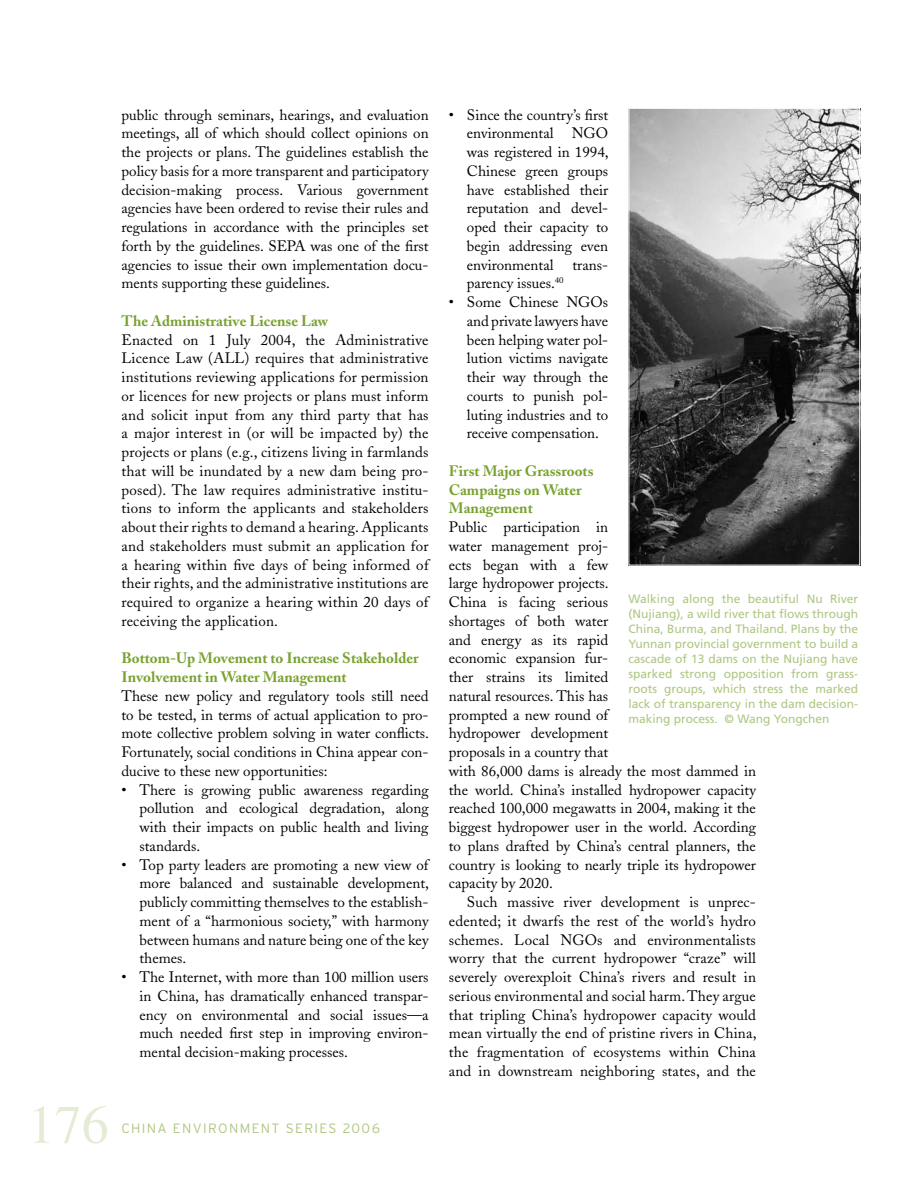
<style>
.page{position:relative;width:918px;height:1188px;background:#fff}
.page>*{position:absolute;margin:0;border:0;box-sizing:border-box;transform-origin:0 0}
.t1{font:54px "Times";color:#e4ecd5}
.t2{font:15px/18.8px "Adobe Caslon";color:#000;text-align:justify}
.t3{font:700 15px/18.8px "Adobe Caslon";color:#78a22f}
.t4{font:300 13.5px "Interstate";letter-spacing:.1em;color:#aec782}
.t5{font:12px/15px "Frutiger";color:#aec782;text-align:justify}
</style>
<div class="page">
<img style="left:630px;top:110px;width:228px;height:454px">
<div style="left:628px;top:108px;width:232px;height:458px;border:1px solid #fff"></div>
<p class="t2" style="left:122px;top:105px;width:309px">public through seminars, hearings, and evaluation meetings, all of which should collect opinions on the projects or plans. The guidelines establish the policy basis for a more transparent and participatory decision-making process. Various government agencies have been ordered to revise their rules and regulations in accordance with the principles set forth by the guidelines. SEPA was one of the first agencies to issue their own implementation docu&shy;ments supporting these guidelines.</p>
<p class="t3" style="left:122px;top:311px;width:208px">The Administrative License Law</p>
<p class="t2" style="left:122px;top:330px;width:309px">Enacted on 1 July 2004, the Administrative Licence Law (ALL) requires that administrative institutions reviewing applications for permission or licences for new projects or plans must inform and solicit input from any third party that has a major interest in (or will be impacted by) the projects or plans (e.g., citizens living in farmlands that will be inundated by a new dam being pro&shy;posed). The law requires administrative institu&shy;tions to inform the applicants and stakeholders about their rights to demand a hearing. Applicants and stakeholders must submit an application for a hearing within five days of being informed of their rights, and the administrative institutions are required to organize a hearing within 20 days of receiving the application.</p>
<p class="t3" style="left:122px;top:649px;width:299px">Bottom-Up Movement to Increase Stakeholder<br>Involvement in Water Management</p>
<p class="t2" style="left:122px;top:687px;width:309px">These new policy and regulatory tools still need to be tested, in terms of actual application to pro&shy;mote collective problem solving in water conflicts.<br>Fortunately, social conditions in China appear con&shy;ducive to these new opportunities:</p>
<p class="t2" style="left:140px;top:780px;width:291px;text-indent:-18px">• There is growing public awareness regarding pollution and ecological degradation, along with their impacts on public health and living standards.</p>
<p class="t2" style="left:140px;top:855px;width:291px;text-indent:-18px">• Top party leaders are promoting a new view of more balanced and sustainable development, publicly committing themselves to the establish&shy;ment of a “harmonious society,” with harmony between humans and nature being one of the key themes.</p>
<p class="t2" style="left:140px;top:968px;width:291px;text-indent:-18px">• The Internet, with more than 100 million users in China, has dramatically enhanced transpar&shy;ency on environmental and social issues—a much needed first step in improving environ&shy;mental decision-making processes.</p>
<h1 class="t1" style="left:28px;top:1094px;width:82px">176</h1>
<p class="t4" style="left:122px;top:1121px;width:260px">CHINA ENVIRONMENT SERIES 2006</p>
<p class="t2" style="left:467px;top:105px;width:143px;text-indent:-18px">• Since the country’s first environmental NGO was registered in 1994, Chinese green groups have established their reputation and devel&shy;oped their capacity to begin addressing even environmental</p>
<p class="t2" style="left:572px;top:255px;width:37px">trans-</p>
<p class="t2" style="left:467px;top:274px;width:98px">parency issues.<sup>40</sup></p>
<p class="t2" style="left:467px;top:293px;width:143px;text-indent:-18px">• Some Chinese NGOs and private lawyers have been helping water pol&shy;lution victims navigate their way through the courts to punish pol&shy;luting industries and to receive compensation.</p>
<p class="t3" style="left:449px;top:461px;width:146px">First Major Grassroots<br>Campaigns on Water<br>Management</p>
<p class="t2" style="left:449px;top:518px;width:309px;text-align:left">Public participation in<br>water management proj-<br>ects began with a few<br>large hydropower projects.<br>China is facing serious<br>shortages of both water<br>and energy as its rapid<br>economic expansion fur-<br>ther strains its limited<br>natural resources. This has<br>prompted a new round of<br>hydropower development<br>proposals in a country that<br>with 86,000 dams is already the most dammed in the world. China’s installed hydropower capacity reached 100,000 megawatts in 2004, making it the biggest hydropower user in the world. According to plans drafted by China’s central planners, the country is looking to nearly triple its hydropower capacity by 2020.</p>
<p class="t2" style="left:449px;top:893px;width:309px;text-indent:18px">Such massive river development is unprec&shy;edented; it dwarfs the rest of the world’s hydro schemes. Local NGOs and environmentalists worry that the current hydropower “craze” will severely overexploit China’s rivers and result in serious environmental and social harm. They argue that tripling China’s hydropower capacity would mean virtually the end of pristine rivers in China, the fragmentation of ecosystems within China and in downstream neighboring states, and the</p>
<p class="t5" style="left:628px;top:591px;width:231px">Walking along the beautiful Nu River (Nujiang), a wild river that flows through China, Burma, and Thailand. Plans by the Yunnan provincial government to build a cascade of 13 dams on the Nujiang have sparked strong opposition from grass&shy;roots groups, which stress the marked lack of transparency in the dam decision&shy;making process. © Wang Yongchen</p>
</div>
